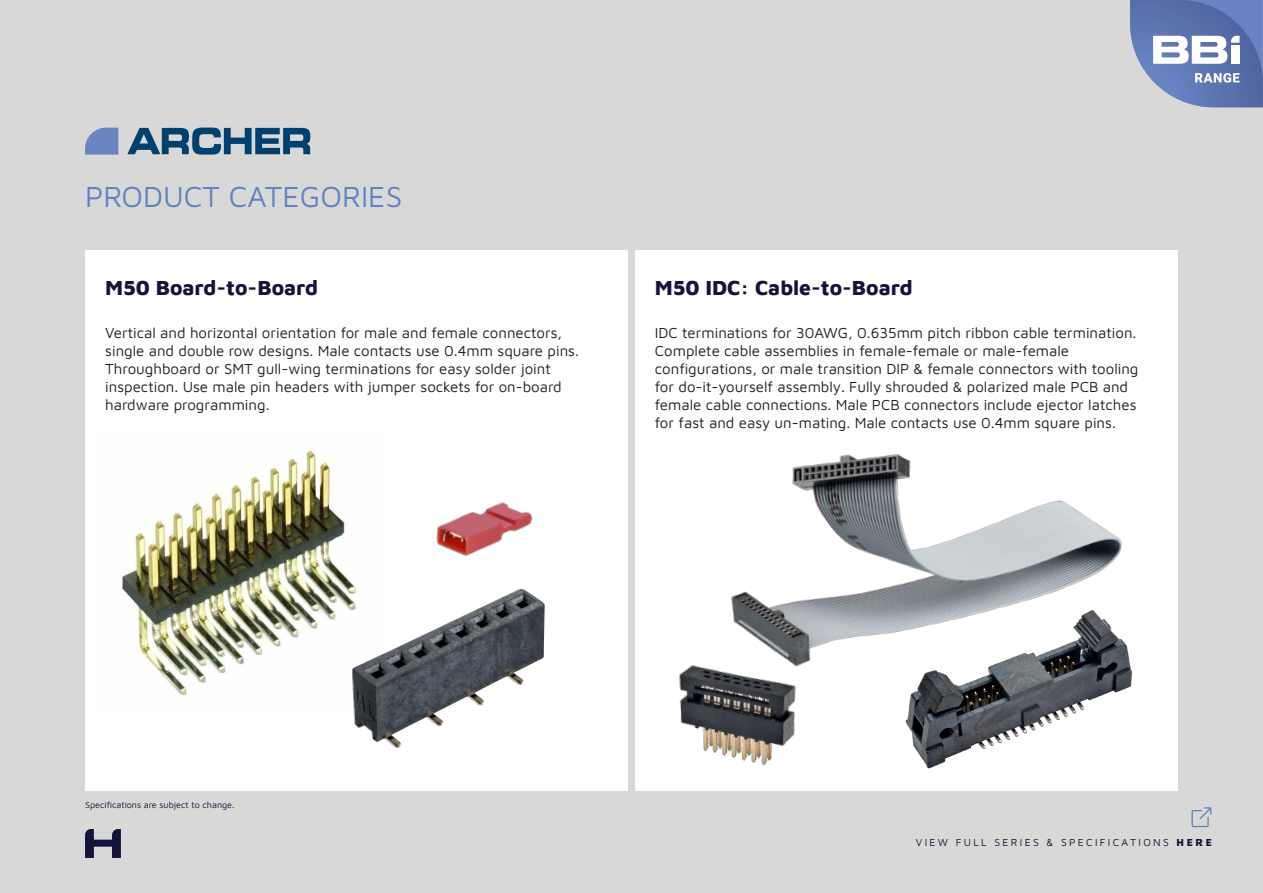
<style>
.page{position:relative;width:1263px;height:893px;background:#d8d9d7}
.page>*{position:absolute;margin:0;border:0;box-sizing:border-box;transform-origin:0 0}
.t1{font:30px "Maven Pro";color:#6182c1}
.t2{font:21px "Maven Pro";color:#14133b}
.t3{font:15px/18px "Maven Pro";color:#231f20}
.t4{font:10.5px "Maven Pro";letter-spacing:.22em;color:#14133b}
.t5{font:9px "Maven Pro";color:#14133b}
</style>
<div class="page">
<div style="left:636px;top:251px;width:542px;height:540px;background:#fff"></div>
<div style="left:85px;top:251px;width:542px;height:540px;background:#fff"></div>
<svg style="left:1191px;top:807px;width:20px;height:20px"></svg>
<svg style="left:1130px;top:0;width:133px;height:107px;background:#8093c0"></svg>
<img style="left:121px;top:447px;width:236px;height:249px">
<img style="left:351px;top:589px;width:194px;height:159px">
<img style="left:401px;top:502px;width:144px;height:106px">
<img style="left:905px;top:694px;width:200px;height:75px">
<img style="left:679px;top:665px;width:117px;height:101px">
<img style="left:724px;top:454px;width:409px;height:240px">
<svg style="left:85px;top:829px;width:36px;height:29px"></svg>
<svg style="left:127px;top:128px;width:183px;height:27px"></svg>
<svg style="left:85px;top:128px;width:33px;height:27px"></svg>
<h1 class="t1" style="left:85px;top:176px;width:319px">PRODUCT CATEGORIES</h1>
<h2 class="t2" style="left:105px;top:273px;width:214px">M50 Board-to-Board</h2>
<p class="t3" style="left:105px;top:323px;width:475px">Vertical and horizontal orientation for male and female connectors, single and double row designs. Male contacts use 0.4mm square pins.<br>Throughboard or SMT gull-wing terminations for easy solder joint inspection. Use male pin headers with jumper sockets for on-board hardware programming.</p>
<h2 class="t2" style="left:655px;top:273px;width:259px">M50 IDC: Cable-to-Board</h2>
<p class="t3" style="left:655px;top:323px;width:485px">IDC terminations for 30AWG, 0.635mm pitch ribbon cable termination.<br>Complete cable assemblies in female-female or male-female configurations, or male transition DIP &amp; female connectors with tooling for do-it-yourself assembly. Fully shrouded &amp; polarized male PCB and female cable connections. Male PCB connectors include ejector latches for fast and easy un-mating. Male contacts use 0.4mm square pins.</p>
<p class="t5" style="left:85px;top:799px;width:151px">Specifications are subject to change.</p>
<p class="t4" style="left:916px;top:835px;width:298px">VIEW FULL SERIES &amp; SPECIFICATIONS HERE</p>
</div>
